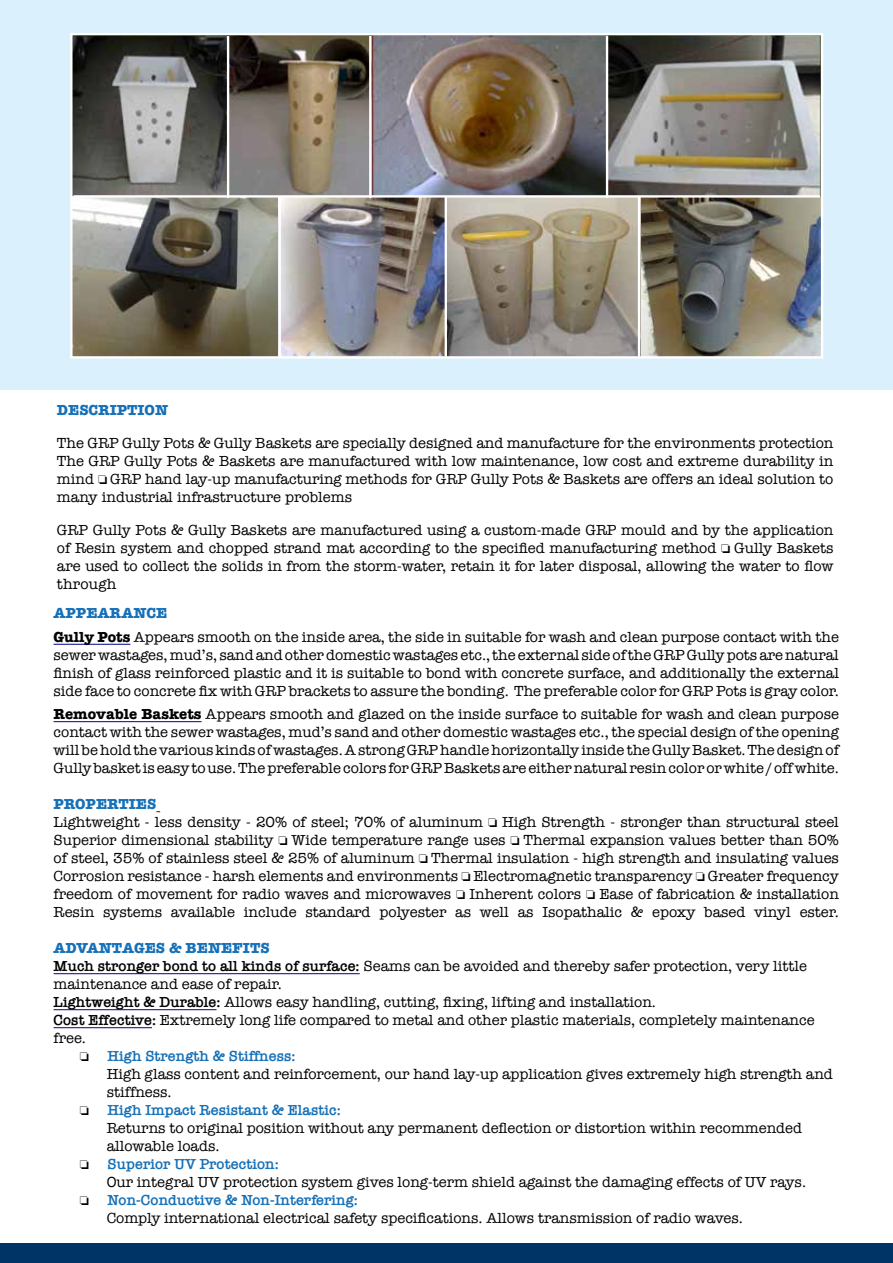
<style>
.page{position:relative;width:893px;height:1263px;background:#fff}
.page>*{position:absolute;margin:0;border:0;box-sizing:border-box;transform-origin:0 0}
.t1{font:15px/18px "American Typewriter";color:#000;text-align:justify}
.t2{font:600 15px "American Typewriter";color:#1570b8}
.t3{font:700 15px "American Typewriter";color:#1570b8}
.s1{font-weight:700;color:#1570b8}
.s2{font-weight:700}
.s3{font-weight:600}
.s4{color:#000}
</style>
<div class="page">
<div style="left:0;top:0;width:893px;height:390px;background:#dbf0fd"></div>
<hr style="left:54px;top:644px;width:76px;height:1px;background:#000090">
<hr style="left:54px;top:721px;width:148px;height:1px;background:#000090">
<hr style="left:54px;top:973px;width:306px;height:1px;background:#000090">
<hr style="left:54px;top:1009px;width:163px;height:1px;background:#000090">
<hr style="left:54px;top:1027px;width:98px;height:1px;background:#000090">
<img style="left:73px;top:36px;width:747px;height:320px">
<div style="left:70px;top:33px;width:753px;height:326px;border:2px solid #fff"></div>
<hr style="left:73px;top:195px;width:747px;height:3px;background:#fff">
<hr style="left:227px;top:36px;width:2px;height:162px;background:#fff">
<hr style="left:369px;top:36px;width:2px;height:162px;background:#fff">
<hr style="left:606px;top:36px;width:2px;height:162px;background:#fff">
<hr style="left:638px;top:197px;width:2px;height:160px;background:#fff">
<hr style="left:445px;top:197px;width:2px;height:160px;background:#fff">
<hr style="left:279px;top:197px;width:2px;height:160px;background:#fff">
<div style="left:0;top:1243px;width:893px;height:20px;background:#036"></div>
<p class="t3" style="left:57px;top:397px;width:113px">DESCRIPTION</p>
<p class="t1" style="left:57px;top:433px;width:778px">The GRP Gully Pots &amp; Gully Baskets are specially designed and manufacture for the environments protection The GRP Gully Pots &amp; Baskets are manufactured with low maintenance, low cost and extreme durability in mind ❏ GRP hand lay-up manufacturing methods for GRP Gully Pots &amp; Baskets are offers an ideal solution to many industrial infrastructure problems</p>
<p class="t1" style="left:57px;top:520px;width:778px">GRP Gully Pots &amp; Gully Baskets are manufactured using a custom-made GRP mould and by the application of Resin system and chopped strand mat according to the specified manufacturing method ❏ Gully Baskets are used to collect the solids in from the storm-water, retain it for later disposal, allowing the water to flow through</p>
<p class="t1" style="left:54px;top:601px;width:787px;line-height:23.4px"><span class="s1">APPEARANCE<br></span><span class="s2">Gully Pots</span> Appears smooth on the inside area, the side in suitable for wash and clean purpose contact with the</p>
<p class="t1" style="left:54px;top:645px;width:787px">sewer wastages, mud’s, sand and other domestic wastages etc., the external side of the GRP Gully pots are natural finish of glass reinforced plastic and it is suitable to bond with concrete surface, and additionally the external side face to concrete fix with GRP brackets to assure the bonding. The preferable color for GRP Pots is gray color.</p>
<p class="t1" style="left:54px;top:705px;width:787px"><span class="s2">Removable Baskets</span> Appears smooth and glazed on the inside surface to suitable for wash and clean purpose contact with the sewer wastages, mud’s sand and other domestic wastages etc., the special design of the opening will be hold the various kinds of wastages. A strong GRP handle horizontally inside the Gully Basket. The design of Gully basket is easy to use. The preferable colors for GRP Baskets are either natural resin color or white / off white.</p>
<p class="t1" style="left:54px;top:795px;width:787px;text-align:left"><span class="s1">PROPERTIES<br></span>Lightweight - less density - 20% of steel; 70% of aluminum ❏ High Strength - stronger than structural steel Superior dimensional stability ❏ Wide temperature range uses ❏ Thermal expansion values better than 50% of steel, 35% of stainless steel &amp; 25% of aluminum ❏ Thermal insulation - high strength and insulating values Corrosion resistance - harsh elements and environments ❏ Electromagnetic transparency ❏ Greater frequency freedom of movement for radio waves and microwaves ❏ Inherent colors ❏ Ease of fabrication &amp; installation Resin systems available include standard polyester as well as Isopathalic &amp; epoxy based vinyl ester.</p>
<p class="t3" style="left:54px;top:935px;width:218px">ADVANTAGES &amp; BENEFITS</p>
<p class="t1" style="left:54px;top:957px;width:755px"><span class="s3">Much stronger bond to all kinds of surface:</span> Seams can be avoided and thereby safer protection, very little</p>
<p class="t1" style="left:54px;top:975px;width:230px">maintenance and ease of repair.</p>
<p class="t1" style="left:54px;top:993px;width:604px"><span class="s3">Lightweight &amp; Durable:</span> Allows easy handling, cutting, fixing, lifting and installation.</p>
<p class="t1" style="left:54px;top:1011px;width:762px"><span class="s3">Cost Effective:</span> Extremely long life compared to metal and other plastic materials, completely maintenance</p>
<p class="t1" style="left:54px;top:1029px;width:34px">free.</p>
<p class="t2" style="left:80px;top:1045px;width:217px"><span class="s4">❏</span> High Strength &amp; Stiffness:</p>
<p class="t1" style="left:107px;top:1065px;width:728px">High glass content and reinforcement, our hand lay-up application gives extremely high strength and</p>
<p class="t1" style="left:107px;top:1083px;width:66px">stiffness.</p>
<p class="t2" style="left:80px;top:1099px;width:263px"><span class="s4">❏</span> High Impact Resistant &amp; Elastic:</p>
<p class="t1" style="left:107px;top:1119px;width:697px">Returns to original position without any permanent deflection or distortion within recommended</p>
<p class="t1" style="left:107px;top:1137px;width:114px">allowable loads.</p>
<p class="t2" style="left:80px;top:1153px;width:201px"><span class="s4">❏</span> Superior UV Protection:</p>
<p class="t1" style="left:107px;top:1173px;width:701px">Our integral UV protection system gives long-term shield against the damaging effects of UV rays.</p>
<p class="t2" style="left:80px;top:1189px;width:280px"><span class="s4">❏</span> Non-Conductive &amp; Non-Interfering:</p>
<p class="t1" style="left:107px;top:1209px;width:638px">Comply international electrical safety specifications. Allows transmission of radio waves.</p>
</div>
